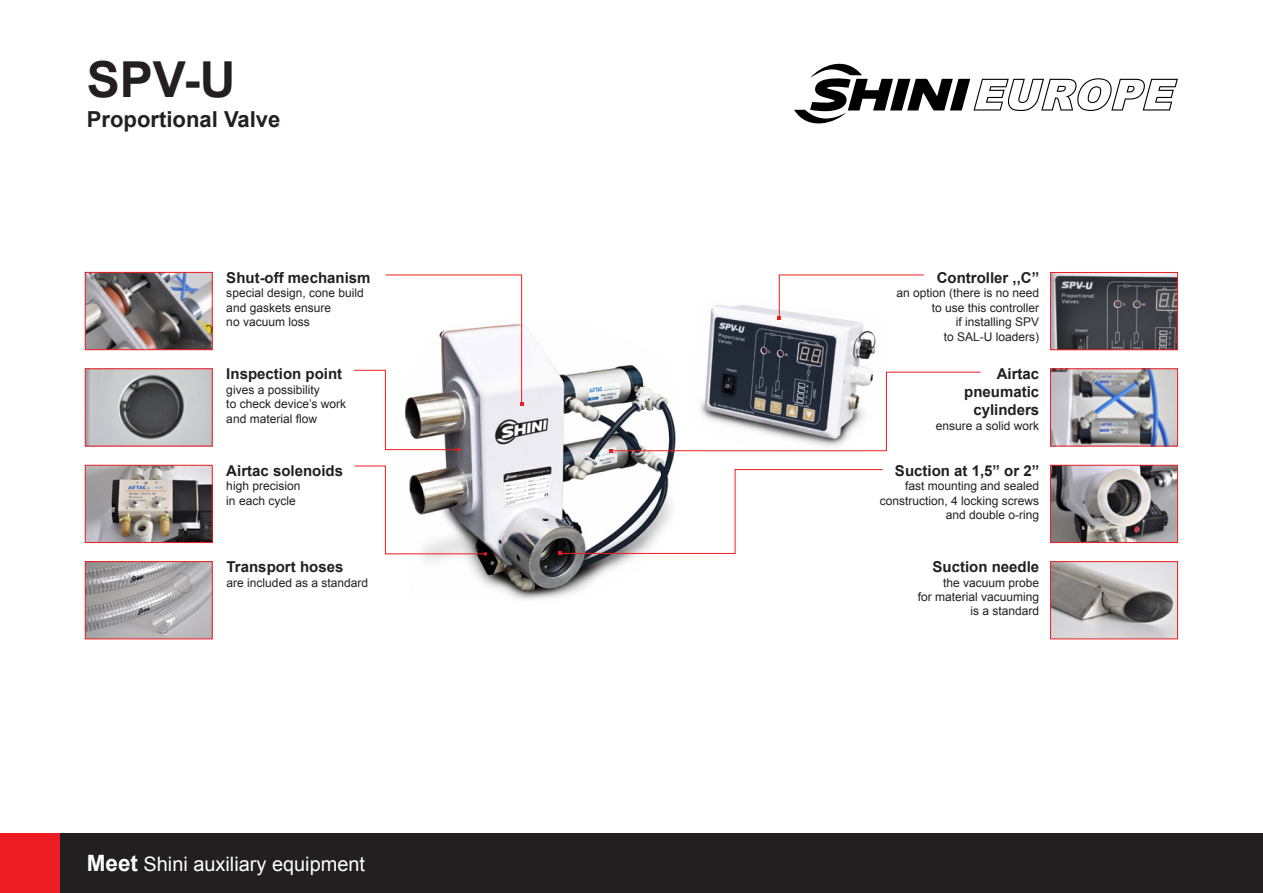
<style>
.page{position:relative;width:1263px;height:893px;background:#fff}
.page>*{position:absolute;margin:0;border:0;box-sizing:border-box;transform-origin:0 0}
.t1{font:700 49.65px "Arial";color:#231f20}
.t2{font:700 22.05px "Arial";color:#231f20}
.t3{font:19.95px "Arial";color:#fff}
.t4{font:700 15px "Arial";color:#231f20}
.t5{font:12px/14.4px "Arial";color:#231f20;text-align:right}
.s1{font-weight:700;font-size:22.5px}
</style>
<div class="page">
<img style="left:422px;top:305px;width:454px;height:295px">
<div style="left:53px;top:833px;width:1210px;height:60px;background:#231f20"></div>
<div style="left:0;top:833px;width:60px;height:60px;background:#ee1d23"></div>
<svg style="left:794px;top:63px;width:384px;height:61px"></svg>
<img style="left:87px;top:467px;width:124px;height:74px">
<div style="left:85px;top:465px;width:128px;height:78px;border:1px solid #ee1d23"></div>
<img style="left:87px;top:274px;width:124px;height:74px">
<div style="left:85px;top:272px;width:128px;height:78px;border:1px solid #ee1d23"></div>
<img style="left:1052px;top:467px;width:124px;height:74px">
<div style="left:1050px;top:465px;width:128px;height:78px;border:1px solid #ee1d23"></div>
<svg style="left:354px;top:465px;width:133px;height:90px"></svg>
<svg style="left:558px;top:469px;width:325px;height:86px"></svg>
<svg style="left:609px;top:371px;width:372px;height:81px"></svg>
<img style="left:87px;top:563px;width:124px;height:74px">
<div style="left:85px;top:561px;width:128px;height:78px;border:1px solid #ee1d23"></div>
<img style="left:1052px;top:563px;width:124px;height:74px">
<div style="left:1050px;top:561px;width:128px;height:78px;border:1px solid #ee1d23"></div>
<img style="left:87px;top:370px;width:124px;height:74px">
<div style="left:85px;top:368px;width:128px;height:78px;border:1px solid #ee1d23"></div>
<img style="left:1052px;top:370px;width:124px;height:74px">
<div style="left:1050px;top:368px;width:128px;height:78px;border:1px solid #ee1d23"></div>
<img style="left:1052px;top:274px;width:124px;height:74px">
<div style="left:1050px;top:272px;width:128px;height:78px;border:1px solid #ee1d23"></div>
<svg style="left:354px;top:274px;width:169px;height:177px"></svg>
<svg style="left:778px;top:274px;width:146px;height:45px"></svg>
<p class="t1" style="left:87px;top:46px;width:150px">SPV-U</p>
<p class="t2" style="left:87px;top:105px;width:195px">Proportional Valve</p>
<p class="t4" style="left:226px;top:268px;width:146px">Shut-off mechanism</p>
<p class="t5" style="left:226px;top:286px;width:139px;text-align:left">special design, cone build and gaskets ensure<br>no vacuum loss</p>
<p class="t4" style="left:226px;top:364px;width:117px">Inspection point</p>
<p class="t5" style="left:226px;top:382px;width:95px">gives a possibility</p>
<p class="t5" style="left:226px;top:397px;width:121px">to check device’s work</p>
<p class="t5" style="left:226px;top:411px;width:92px">and material flow</p>
<p class="t4" style="left:226px;top:461px;width:118px">Airtac solenoids</p>
<p class="t5" style="left:226px;top:479px;width:76px">high precision</p>
<p class="t5" style="left:226px;top:494px;width:71px">in each cycle</p>
<p class="t4" style="left:227px;top:557px;width:118px">Transport hoses</p>
<p class="t5" style="left:227px;top:575px;width:143px">are included as a standard</p>
<p class="t3" style="left:87px;top:851px;width:280px"><span class="s1">Meet</span> Shini auxiliary equipment</p>
<p class="t4" style="left:937px;top:268px;width:104px">Controller ,,C”</p>
<p class="t5" style="left:896px;top:286px;width:144px">an option (there is no need to use this controller</p>
<p class="t5" style="left:956px;top:315px;width:85px">if installing SPV</p>
<p class="t5" style="left:944px;top:329px;width:97px">to SAL-U loaders)</p>
<p class="t4" style="left:997px;top:364px;width:44px">Airtac</p>
<p class="t4" style="left:964px;top:382px;width:77px">pneumatic</p>
<p class="t4" style="left:973px;top:400px;width:67px">cylinders</p>
<p class="t5" style="left:936px;top:418px;width:105px">ensure a solid work</p>
<p class="t4" style="left:895px;top:461px;width:146px">Suction at 1,5” or 2”</p>
<p class="t5" style="left:880px;top:479px;width:161px">fast mounting and sealed construction, 4 locking screws</p>
<p class="t5" style="left:946px;top:508px;width:95px">and double o-ring</p>
<p class="t4" style="left:932px;top:557px;width:108px">Suction needle</p>
<p class="t5" style="left:943px;top:575px;width:98px">the vacuum probe</p>
<p class="t5" style="left:918px;top:590px;width:123px">for material vacuuming</p>
<p class="t5" style="left:970px;top:604px;width:70px">is a standard</p>
</div>
